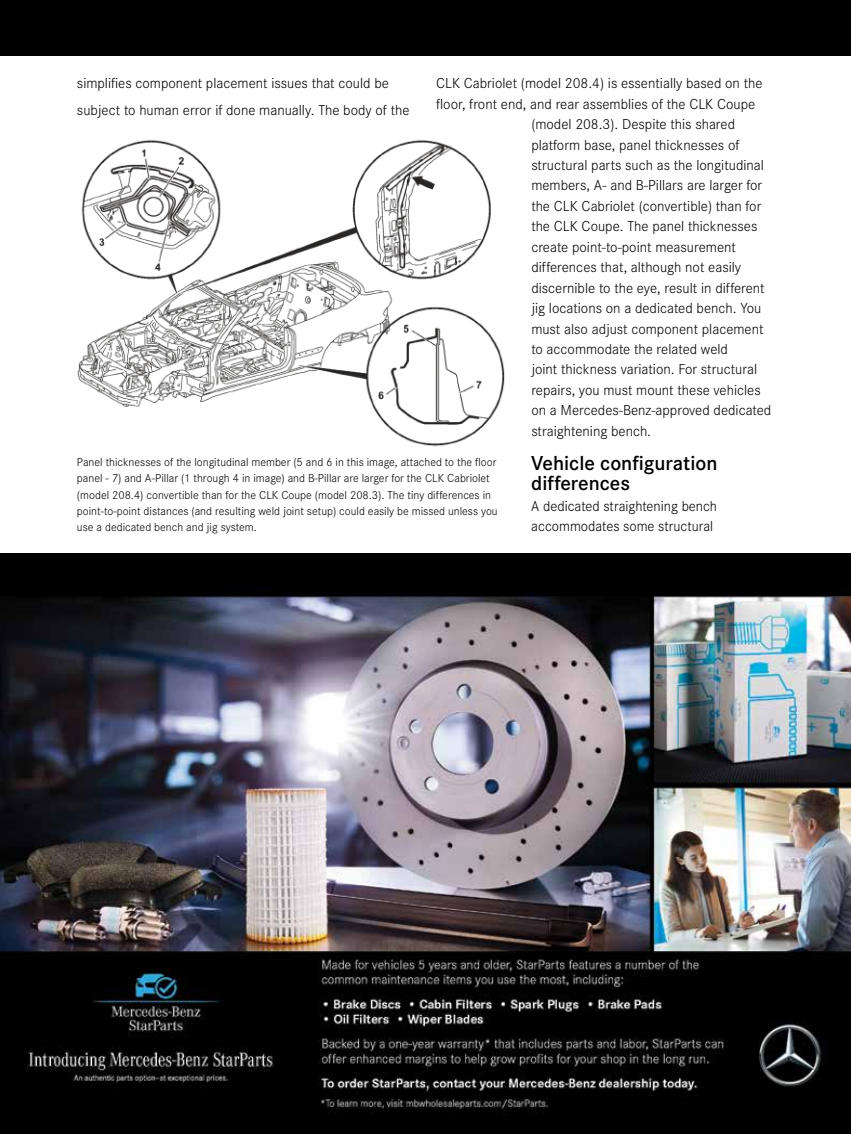
<style>
.page{position:relative;width:851px;height:1134px;background:#fff}
.page>*{position:absolute;margin:0;border:0;box-sizing:border-box;transform-origin:0 0}
.t1{font:600 21px/20.4px "Corporate S";color:#000}
.t2{font:300 15px/26.5px "Corporate S";color:#000}
.t3{font:300 12px/16.2px "Corporate S";color:#000}
</style>
<div class="page">
<div style="left:0;top:0;width:850px;height:55px;background:#000"></div>
<img style="left:77px;top:140px;width:428px;height:307px">
<img style="left:0;top:554px;width:850px;height:580px">
<p class="t2" style="left:77px;top:70px;width:334px">simplifies component placement issues that could be subject to human error if done manually. The body of the</p>
<p class="t2" style="left:436px;top:70px;width:328px">CLK Cabriolet (model 208.4) is essentially based on the</p>
<p class="t2" style="left:436px;top:91px;width:320px">floor, front end, and rear assemblies of the CLK Coupe</p>
<p class="t2" style="left:531px;top:111px;width:205px">(model 208.3). Despite this shared</p>
<p class="t2" style="left:531px;top:132px;width:209px">platform base, panel thicknesses of</p>
<p class="t2" style="left:531px;top:152px;width:234px">structural parts such as the longitudinal</p>
<p class="t2" style="left:531px;top:172px;width:232px">members, A- and B-Pillars are larger for</p>
<p class="t2" style="left:531px;top:193px;width:231px">the CLK Cabriolet (convertible) than for</p>
<p class="t2" style="left:531px;top:213px;width:227px">the CLK Coupe. The panel thicknesses</p>
<p class="t2" style="left:531px;top:234px;width:206px">create point-to-point measurement</p>
<p class="t2" style="left:531px;top:254px;width:211px">differences that, although not easily</p>
<p class="t2" style="left:531px;top:275px;width:235px">discernible to the eye, result in different</p>
<p class="t2" style="left:531px;top:295px;width:231px">jig locations on a dedicated bench. You</p>
<p class="t2" style="left:531px;top:316px;width:234px">must also adjust component placement</p>
<p class="t2" style="left:531px;top:336px;width:198px">to accommodate the related weld</p>
<p class="t2" style="left:531px;top:356px;width:227px">joint thickness variation. For structural</p>
<p class="t2" style="left:531px;top:377px;width:231px">repairs, you must mount these vehicles</p>
<p class="t2" style="left:531px;top:397px;width:241px">on a Mercedes-Benz-approved dedicated</p>
<p class="t2" style="left:531px;top:418px;width:121px">straightening bench.</p>
<h1 class="t1" style="left:531px;top:453px;width:188px">Vehicle configuration differences</h1>
<p class="t2" style="left:531px;top:496px;width:187px;line-height:20.4px">A dedicated straightening bench accommodates some structural</p>
<p class="t3" style="left:77px;top:454px;width:422px">Panel thicknesses of the longitudinal member (5 and 6 in this image, attached to the floor panel - 7) and A-Pillar (1 through 4 in image) and B-Pillar are larger for the CLK Cabriolet (model 208.4) convertible than for the CLK Coupe (model 208.3). The tiny differences in point-to-point distances (and resulting weld joint setup) could easily be missed unless you use a dedicated bench and jig system.</p>
</div>
